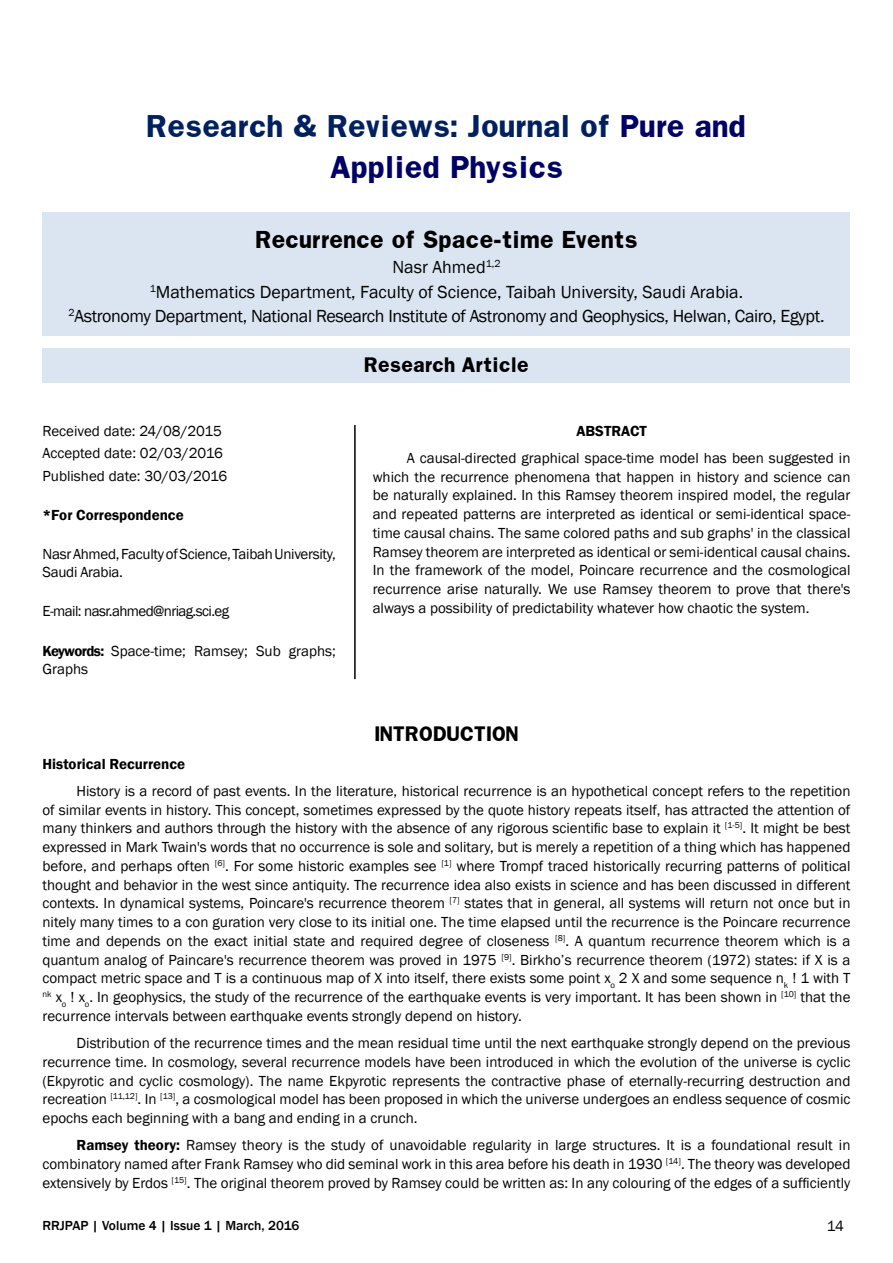
<style>
.page{position:relative;width:893px;height:1263px;background:#fff}
.page>*{position:absolute;margin:0;border:0;box-sizing:border-box;transform-origin:0 0}
.t1{font:700 27px/40.5px "Franklin";color:#002060;text-align:center}
.t2{font:700 21px "Franklin";color:#000}
.t3{font:18px/24.6px "Franklin Gothic";letter-spacing:-.02em;color:#000;text-align:center}
.t4{font:700 18px "Franklin";color:#000}
.t5{font:15px/18.8px "Franklin Gothic";color:#000;text-align:justify}
.t6{font:15px/18px "Franklin Gothic";letter-spacing:-.02em;color:#000}
.t7{font:600 15px "Franklin Gothic";color:#000}
.t8{font:15px "Franklin Gothic";letter-spacing:-.04em;color:#000}
.t9{font:500 13.5px "Franklin Gothic";color:#000}
.s1{color:#006}
.s2{font-weight:600}
</style>
<div class="page">
<div style="left:43px;top:212px;width:807px;height:123px;background:#dbe5f1"></div>
<div style="left:43px;top:348px;width:807px;height:34px;background:#dbe5f1"></div>
<hr style="left:354px;top:425px;width:2px;height:254px;background:#000">
<h1 class="t1" style="left:147px;top:106px;width:601px">Research &amp; Reviews: Journal of <span class="s1">Pure and<br>Applied Physics</span></h1>
<h2 class="t2" style="left:255px;top:225px;width:384px">Recurrence of Space-time Events</h2>
<p class="t3" style="left:69px;top:255px;width:757px">Nasr Ahmed<sup>1,2<br>1</sup>Mathematics Department, Faculty of Science, Taibah University, Saudi Arabia.<br><sup>2</sup>Astronomy Department, National Research Institute of Astronomy and Geophysics, Helwan, Cairo, Egypt.</p>
<p class="t4" style="left:364px;top:352px;width:166px">Research Article</p>
<p class="t5" style="left:43px;top:420px;width:186px;line-height:22.5px;text-align:left">Received date: 24/08/2015<br>Accepted date: 02/03/2016<br>Published date: 30/03/2016</p>
<p class="t7" style="left:43px;top:506px;width:143px">*For Correspondence</p>
<p class="t6" style="left:43px;top:545px;width:295px">Nasr Ahmed, Faculty of Science, Taibah University,<br>Saudi Arabia.</p>
<p class="t8" style="left:43px;top:602px;width:188px">E-mail: nasr.ahmed@nriag.sci.eg</p>
<p class="t5" style="left:43px;top:642px;width:295px;line-height:18px"><span class="s2">Keywords:</span> Space-time; Ramsey; Sub graphs;<br>Graphs</p>
<p class="t7" style="left:576px;top:421px;width:72px">ABSTRACT</p>
<p class="t5" style="left:373px;top:449px;width:479px;text-indent:34px">A causal-directed graphical space-time model has been suggested in which the recurrence phenomena that happen in history and science can be naturally explained. In this Ramsey theorem inspired model, the regular and repeated patterns are interpreted as identical or semi-identical space&shy;time causal chains. The same colored paths and sub graphs' in the classical Ramsey theorem are interpreted as identical or semi-identical causal chains.<br>In the framework of the model, Poincare recurrence and the cosmological recurrence arise naturally. We use Ramsey theorem to prove that there's always a possibility of predictability whatever how chaotic the system.</p>
<p class="t4" style="left:374px;top:722px;width:146px">INTRODUCTION</p>
<p class="t7" style="left:43px;top:754px;width:144px">Historical Recurrence</p>
<p class="t5" style="left:43px;top:782px;width:809px;text-indent:34px">History is a record of past events. In the literature, historical recurrence is an hypothetical concept refers to the repetition of similar events in history. This concept, sometimes expressed by the quote history repeats itself, has attracted the attention of many thinkers and authors through the history with the absence of any rigorous scientific base to explain it <sup>[1-5]</sup>. It might be best expressed in Mark Twain's words that no occurrence is sole and solitary, but is merely a repetition of a thing which has happened before, and perhaps often <sup>[6]</sup>. For some historic examples see <sup>[1]</sup> where Trompf traced historically recurring patterns of political thought and behavior in the west since antiquity. The recurrence idea also exists in science and has been discussed in different contexts. In dynamical systems, Poincare's recurrence theorem <sup>[7]</sup> states that in general, all systems will return not once but in nitely many times to a con guration very close to its initial one. The time elapsed until the recurrence is the Poincare recurrence time and depends on the exact initial state and required degree of closeness <sup>[8]</sup>. A quantum recurrence theorem which is a quantum analog of Paincare's recurrence theorem was proved in 1975 <sup>[9]</sup>. Birkho’s recurrence theorem (1972) states: if X is a compact metric space and T is a continuous map of X into itself, there exists some point x<sub>o</sub> 2 X and some sequence n<sub>k</sub> ! 1 with T <sup>nk</sup> x<sub>o</sub> ! x<sub>o</sub>. In geophysics, the study of the recurrence of the earthquake events is very important. It has been shown in <sup>[10]</sup> that the recurrence intervals between earthquake events strongly depend on history.</p>
<p class="t5" style="left:43px;top:1034px;width:809px;text-indent:34px">Distribution of the recurrence times and the mean residual time until the next earthquake strongly depend on the previous recurrence time. In cosmology, several recurrence models have been introduced in which the evolution of the universe is cyclic (Ekpyrotic and cyclic cosmology). The name Ekpyrotic represents the contractive phase of eternally-recurring destruction and recreation <sup>[11,12]</sup>. In <sup>[13]</sup>, a cosmological model has been proposed in which the universe undergoes an endless sequence of cosmic epochs each beginning with a bang and ending in a crunch.</p>
<p class="t5" style="left:43px;top:1136px;width:809px;text-indent:34px"><span class="s2">Ramsey theory:</span> Ramsey theory is the study of unavoidable regularity in large structures. It is a foundational result in combinatory named after Frank Ramsey who did seminal work in this area before his death in 1930 <sup>[14]</sup>. The theory was developed extensively by Erdos <sup>[15]</sup>. The original theorem proved by Ramsey could be written as: In any colouring of the edges of a sufficiently</p>
<p class="t9" style="left:43px;top:1217px;width:258px">RRJPAP | Volume 4 | Issue 1 | March, 2016</p>
<p class="t5" style="left:827px;top:1217px;width:19px">14</p>
</div>
